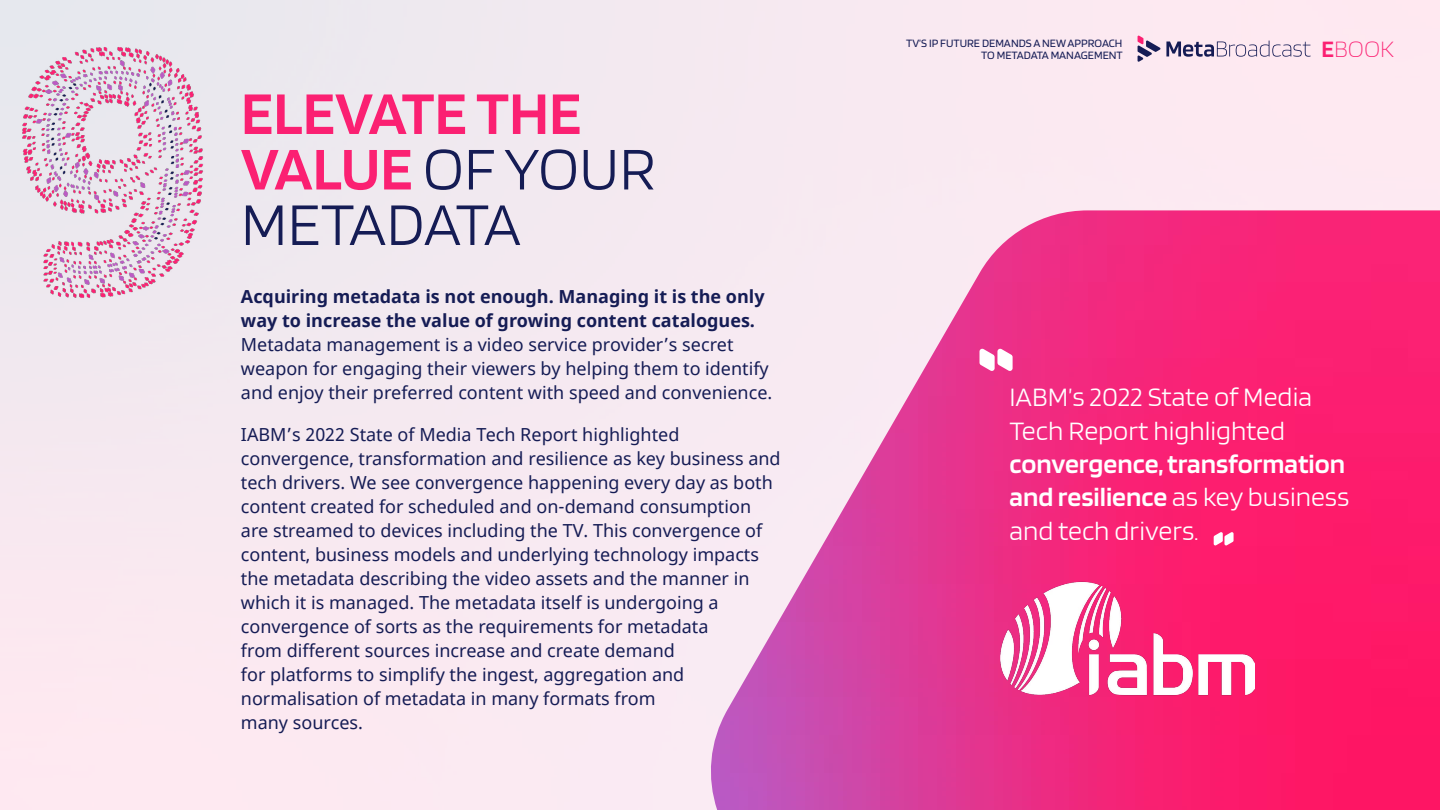
<style>
.page{position:relative;width:1440px;height:810px;background:#fff}
.page>*{position:absolute;margin:0;border:0;box-sizing:border-box;transform-origin:0 0}
.t1{font:600 63px/55.5px "Blinker";color:#fb2072}
.t2{font:600 27.75px/33.3px "Blinker";color:#fff}
.t3{font:300 27.75px/33.3px "Blinker";color:#fff}
.t4{font:200 24.53px "Blinker";color:#fb2072}
.t5{font:18px/24px "Noto Sans";color:#151c55}
.t6{font:700 18px/24px "Noto Sans";color:#151c55}
.t7{font:11.77px/11.8px "Blinker";color:#151c55;text-align:right}
.s1{font-weight:300;color:#151c55}
.s2{font-weight:600}
.s3{font-weight:300}
</style>
<div class="page">
<img style="left:707px;top:210px;width:733px;height:600px">
<svg style="left:1138px;top:35px;width:173px;height:27px;background:#d6c4d5"></svg>
<img style="left:0;top:0;width:222px;height:332px">
<img style="left:1001px;top:581px;width:254px;height:115px">
<svg style="left:980px;top:348px;width:33px;height:24px"></svg>
<svg style="left:1214px;top:532px;width:20px;height:14px"></svg>
<h1 class="t1" style="left:241px;top:87px;width:416px">ELEVATE THE<br>VALUE <span class="s1">OF YOUR<br>METADATA</span></h1>
<p class="t6" style="left:241px;top:285px;width:525px">Acquiring metadata is not enough. Managing it is the only way to increase the value of growing content catalogues.</p>
<p class="t5" style="left:241px;top:333px;width:533px">Metadata management is a video service provider’s secret weapon for engaging their viewers by helping them to identify and enjoy their preferred content with speed and convenience.</p>
<p class="t5" style="left:241px;top:424px;width:541px">IABM’s 2022 State of Media Tech Report highlighted convergence, transformation and resilience as key business and tech drivers. We see convergence happening every day as both content created for scheduled and on-demand consumption are streamed to devices including the TV. This convergence of content, business models and underlying technology impacts the metadata describing the video assets and the manner in which it is managed. The metadata itself is undergoing a convergence of sorts as the requirements for metadata<br>from different sources increase and create demand<br>for platforms to simplify the ingest, aggregation and normalisation of metadata in many formats from<br>many sources.</p>
<p class="t7" style="left:906px;top:38px;width:218px">TV’S IP FUTURE DEMANDS A NEW APPROACH<br>TO METADATA MANAGEMENT</p>
<h3 class="t4" style="left:1321px;top:37px;width:74px"><span class="s2">E</span>BOOK</h3>
<h2 class="t3" style="left:1010px;top:381px;width:304px">IABM’s 2022 State of Media<br>Tech Report highlighted</h2>
<h2 class="t2" style="left:1010px;top:448px;width:341px">convergence, transformation and resilience <span class="s3">as key business and tech drivers.</span></h2>
</div>
